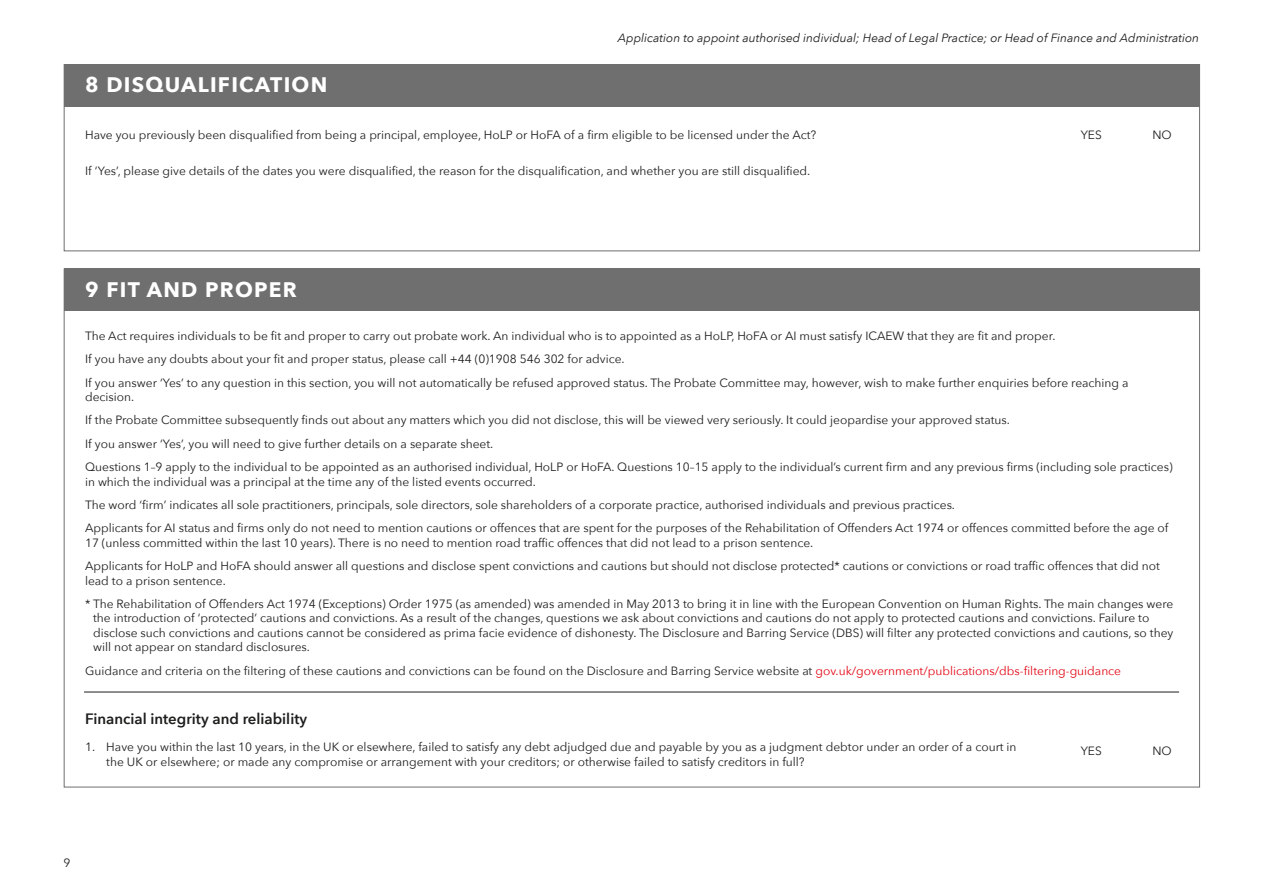
<style>
.page{position:relative;width:1263px;height:893px;background:#fff}
.page>*{position:absolute;margin:0;border:0;box-sizing:border-box;transform-origin:0 0}
.White_section_headin{font:700 21px "Avenir Next";letter-spacing:.06em;color:#fff}
.body_copy{font:600 15px "Avenir Next";color:#1d1d1b}
.body_-_form{font:12px/14.4px "Avenir Next";color:#1d1d1b}
.numbered_points{font:12px/14.4px "Avenir Next";color:#1d1d1b}
.t1{font:italic 12px "Avenir Next";color:#1d1d1b}
.radio_long_button{font:12px "Avenir Next";color:#1d1d1b}
.s1{color:#e30613}
</style>
<div class="page">
<div style="left:64px;top:64px;width:1136px;height:187px;background:#fff;border:1px solid #706f6f"></div>
<div style="left:64px;top:269px;width:1136px;height:518px;background:#fff;border:1px solid #706f6f"></div>
<div style="left:64px;top:64px;width:1135px;height:42px;background:#706f6f"></div>
<div style="left:64px;top:268px;width:1135px;height:43px;background:#706f6f"></div>
<hr style="left:84px;top:692px;width:1095px;height:1px;background:#1d1d1b">
<p class="White_section_headin" style="left:85px;top:72px;width:244px">8 DISQUALIFICATION</p>
<p class="t1" style="left:618px;top:30px;width:583px">Application to appoint authorised individual; Head of Legal Practice; or Head of Finance and Administration</p>
<p class="body_-_form" style="left:85px;top:128px;width:733px">Have you previously been disqualified from being a principal, employee, HoLP or HoFA of a firm eligible to be licensed under the Act?</p>
<p class="radio_long_button" style="left:1081px;top:127px;width:23px">YES</p>
<p class="radio_long_button" style="left:1152px;top:127px;width:21px">NO</p>
<p class="body_-_form" style="left:85px;top:163px;width:727px">If ‘Yes’, please give details of the dates you were disqualified, the reason for the disqualification, and whether you are still disqualified.</p>
<p class="White_section_headin" style="left:85px;top:277px;width:213px">9 FIT AND PROPER</p>
<p class="body_-_form" style="left:85px;top:328px;width:972px">The Act requires individuals to be fit and proper to carry out probate work. An individual who is to appointed as a HoLP, HoFA or AI must satisfy ICAEW that they are fit and proper.</p>
<p class="body_-_form" style="left:85px;top:352px;width:541px">If you have any doubts about your fit and proper status, please call +44 (0)1908 546 302 for advice.</p>
<p class="body_-_form" style="left:85px;top:375px;width:1045px">If you answer ‘Yes’ to any question in this section, you will not automatically be refused approved status. The Probate Committee may, however, wish to make further enquiries before reaching a decision.</p>
<p class="body_-_form" style="left:85px;top:413px;width:926px">If the Probate Committee subsequently finds out about any matters which you did not disclose, this will be viewed very seriously. It could jeopardise your approved status.</p>
<p class="body_-_form" style="left:85px;top:436px;width:410px">If you answer ‘Yes’, you will need to give further details on a separate sheet.</p>
<p class="body_-_form" style="left:85px;top:460px;width:1089px">Questions 1–9 apply to the individual to be appointed as an authorised individual, HoLP or HoFA. Questions 10–15 apply to the individual’s current firm and any previous firms (including sole practices) in which the individual was a principal at the time any of the listed events occurred.</p>
<p class="body_-_form" style="left:85px;top:498px;width:871px">The word ‘firm’ indicates all sole practitioners, principals, sole directors, sole shareholders of a corporate practice, authorised individuals and previous practices.</p>
<p class="body_-_form" style="left:85px;top:521px;width:1085px">Applicants for AI status and firms only do not need to mention cautions or offences that are spent for the purposes of the Rehabilitation of Offenders Act 1974 or offences committed before the age of<br>17 (unless committed within the last 10 years). There is no need to mention road traffic offences that did not lead to a prison sentence.</p>
<p class="body_-_form" style="left:85px;top:559px;width:1076px">Applicants for HoLP and HoFA should answer all questions and disclose spent convictions and cautions but should not disclose protected* cautions or convictions or road traffic offences that did not lead to a prison sentence.</p>
<p class="body_-_form" style="left:93px;top:597px;width:1082px;text-indent:-8px">* The Rehabilitation of Offenders Act 1974 (Exceptions) Order 1975 (as amended) was amended in May 2013 to bring it in line with the European Convention on Human Rights. The main changes were the introduction of ‘protected’ cautions and convictions. As a result of the changes, questions we ask about convictions and cautions do not apply to protected cautions and convictions. Failure to disclose such convictions and cautions cannot be considered as prima facie evidence of dishonesty. The Disclosure and Barring Service (DBS) will filter any protected convictions and cautions, so they will not appear on standard disclosures.</p>
<p class="body_-_form" style="left:85px;top:663px;width:1037px">Guidance and criteria on the filtering of these cautions and convictions can be found on the Disclosure and Barring Service website at <span class="s1">gov.uk/government/publications/dbs-filtering-guidance</span></p>
<p class="body_copy" style="left:85px;top:706px;width:224px">Financial integrity and reliability</p>
<p class="numbered_points" style="left:106px;top:740px;width:912px;text-indent:-21px">1. Have you within the last 10 years, in the UK or elsewhere, failed to satisfy any debt adjudged due and payable by you as a judgment debtor under an order of a court in the UK or elsewhere; or made any compromise or arrangement with your creditors; or otherwise failed to satisfy creditors in full?</p>
<p class="radio_long_button" style="left:1081px;top:743px;width:23px">YES</p>
<p class="radio_long_button" style="left:1152px;top:743px;width:21px">NO</p>
<p class="body_-_form" style="left:63px;top:856px;width:8px">9</p>
</div>
